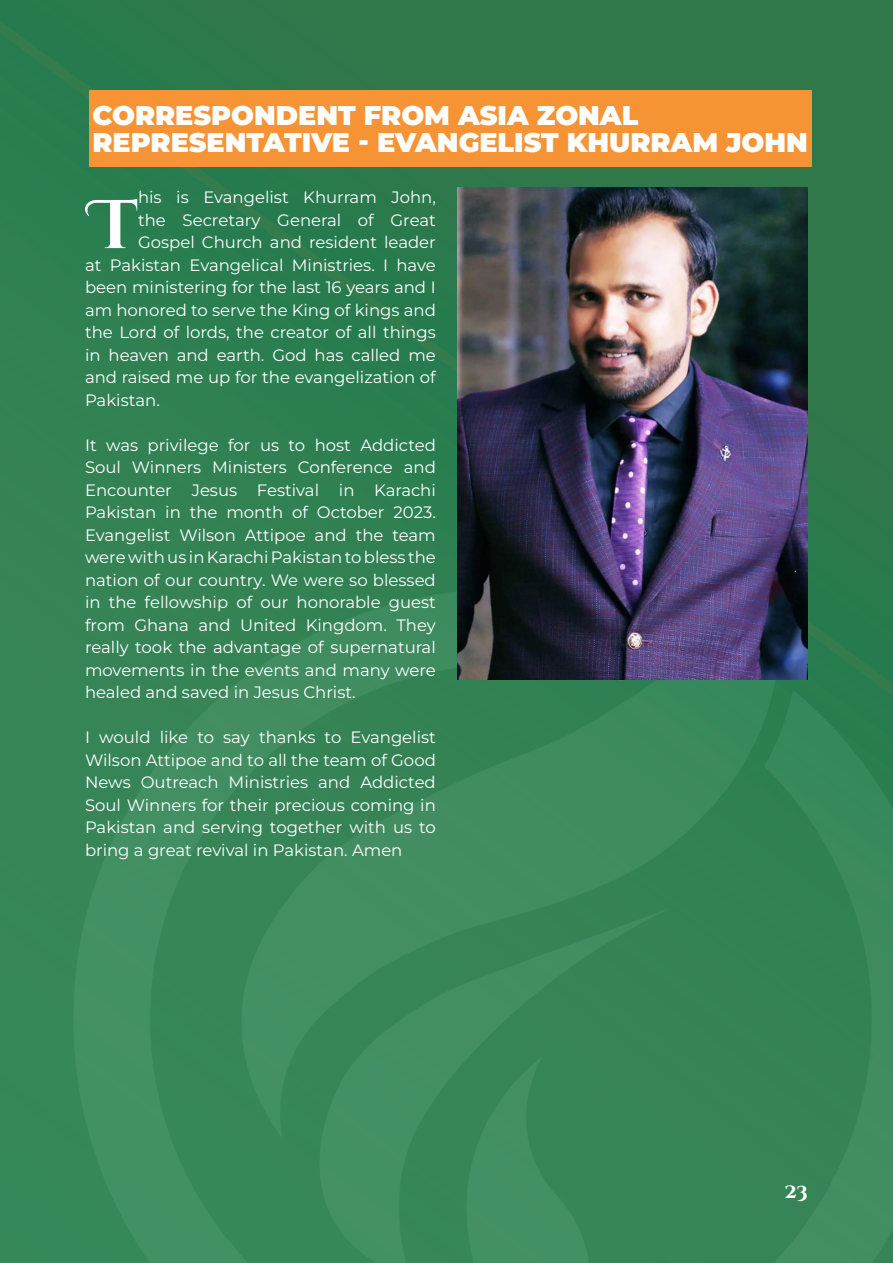
<style>
.page{position:relative;width:893px;height:1263px;background:#307c4f}
.page>*{position:absolute;margin:0;border:0;box-sizing:border-box;transform-origin:0 0}
.t1{font:700 68.7px "Cinzel Decorative";color:#fff}
.t2{font:900 27px/27px "Montserrat";color:#fff}
.t3{font:700 20.25px "Cinzel Decorative";color:#fff}
.t4{font:16.5px/22.5px "Montserrat";color:#fff;text-align:justify}
</style>
<div class="page">
<img style="left:14px;top:592px;width:879px;height:671px">
<svg style="left:0;top:0;width:1px;height:1263px"></svg>
<img style="left:457px;top:187px;width:351px;height:493px">
<div style="left:89px;top:90px;width:723px;height:77px;background:#f69334"></div>
<p class="t2" style="left:92px;top:101px;width:717px">CORRESPONDENT FROM ASIA ZONAL<br>REPRESENTATIVE - EVANGELIST KHURRAM JOHN</p>
<p class="t4" style="left:138px;top:186px;width:299px">his is Evangelist Khurram John,</p>
<p class="t4" style="left:138px;top:208px;width:299px">the Secretary General of Great</p>
<p class="t4" style="left:138px;top:231px;width:299px">Gospel Church and resident leader</p>
<p class="t4" style="left:85px;top:253px;width:352px">at Pakistan Evangelical Ministries. I have</p>
<p class="t4" style="left:85px;top:276px;width:352px">been ministering for the last 16 years and I</p>
<p class="t4" style="left:85px;top:298px;width:352px">am honored to serve the King of kings and</p>
<p class="t4" style="left:85px;top:321px;width:352px">the Lord of lords, the creator of all things</p>
<p class="t4" style="left:85px;top:343px;width:352px">in heaven and earth. God has called me</p>
<p class="t4" style="left:85px;top:366px;width:352px">and raised me up for the evangelization of</p>
<p class="t4" style="left:85px;top:388px;width:76px">Pakistan.</p>
<p class="t4" style="left:85px;top:433px;width:352px">It was privilege for us to host Addicted Soul Winners Ministers Conference and Encounter Jesus Festival in Karachi Pakistan in the month of October 2023.<br>Evangelist Wilson Attipoe and the team were with us in Karachi Pakistan to bless the nation of our country. We were so blessed in the fellowship of our honorable guest from Ghana and United Kingdom. They really took the advantage of supernatural movements in the events and many were healed and saved in Jesus Christ.</p>
<p class="t4" style="left:85px;top:726px;width:352px">I would like to say thanks to Evangelist Wilson Attipoe and to all the team of Good News Outreach Ministries and Addicted Soul Winners for their precious coming in Pakistan and serving together with us to bring a great revival in Pakistan. Amen</p>
<p class="t1" style="left:90px;top:183px;width:49px">T</p>
<p class="t3" style="left:784px;top:1178px;width:25px">23</p>
</div>
